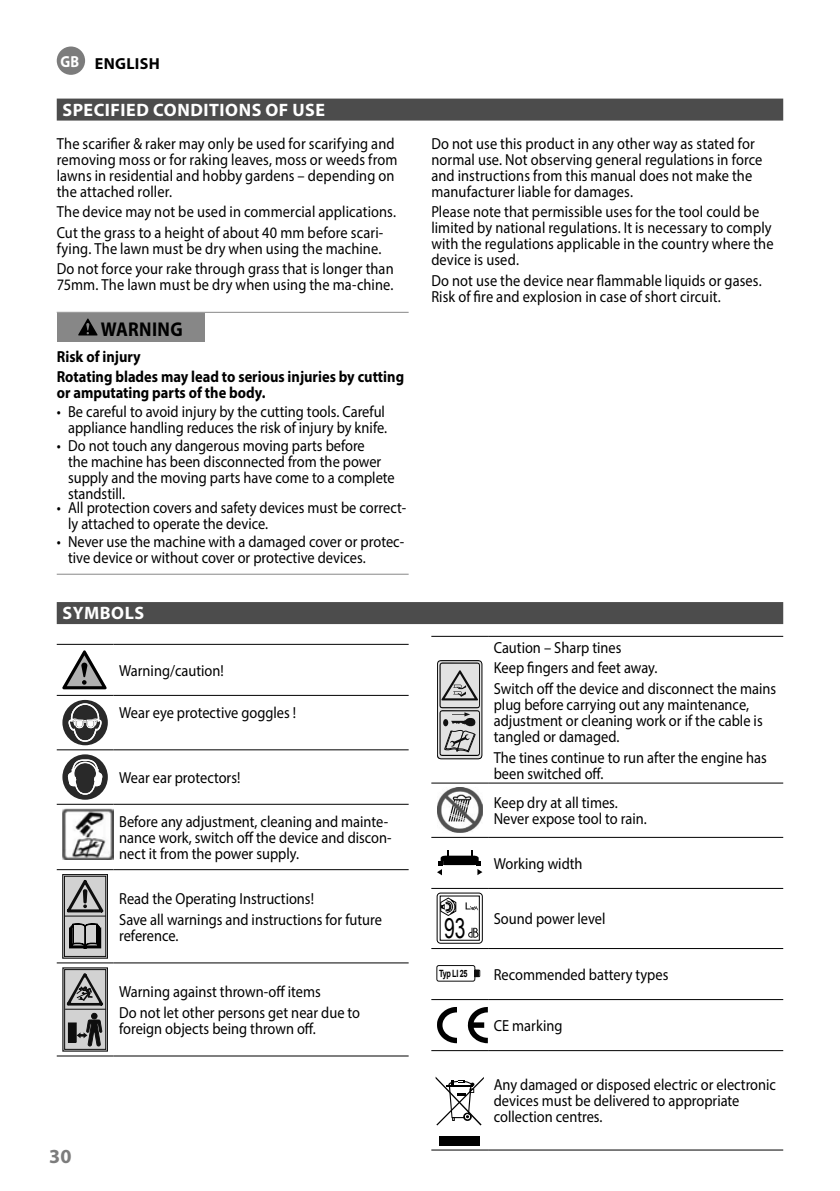
<style>
.page{position:relative;width:840px;height:1191px;background:#fff}
.page>*{position:absolute;margin:0;border:0;box-sizing:border-box;transform-origin:0 0}
.t1{font:700 36.4px "Arial Narrow";color:#000;scale:.66 1}
.t2{font:27.4px "Arial Narrow";color:#000;scale:.86 1}
.t3{font:700 20px "Myriad Pro";letter-spacing:.02em;color:#000;scale:.9 1}
.t4{font:700 20px "Myriad Pro";color:#7c7c7c}
.t5{font:700 18px "Myriad Pro";letter-spacing:.03em;color:#fff}
.t6{font:16px/16px "Myriad Pro";color:#000;scale:.9 1}
.t7{font:700 16px/20.6px "Myriad Pro";color:#000;scale:.9 1}
.t8{font:700 16px "Myriad Pro";letter-spacing:.02em;color:#000}
.t9{font:700 11.6px "Eras ITC";color:#000;scale:.88 1}
.t10{font:700 10px "Arial";letter-spacing:-.05em;color:#000;scale:.73 1}
.t11{font:8.4px "Arial";color:#121212;scale:.87 1}
.t12{font:3.4px "Myriad Pro";color:#000}
.s1{color:#fff}
</style>
<div class="page">
<div style="left:57px;top:99px;width:725px;height:22px;background:#4c4c4c"></div>
<hr style="left:57px;top:312px;width:351px;height:1px;background:#878787">
<hr style="left:57px;top:573px;width:351px;height:1px;background:#878787">
<div style="left:57px;top:313px;width:147px;height:28px;background:#878787"></div>
<svg style="left:78px;top:318px;width:20px;height:17px"></svg>
<div style="left:57px;top:602px;width:725px;height:22px;background:#4c4c4c"></div>
<hr style="left:57px;top:695px;width:56px;height:1px;background:#000">
<hr style="left:113px;top:695px;width:295px;height:1px;background:#000">
<hr style="left:57px;top:749px;width:56px;height:1px;background:#000">
<hr style="left:113px;top:749px;width:295px;height:1px;background:#000">
<hr style="left:57px;top:962px;width:56px;height:1px;background:#000">
<hr style="left:113px;top:962px;width:295px;height:1px;background:#000">
<hr style="left:57px;top:644px;width:56px;height:1px;background:#000">
<hr style="left:113px;top:644px;width:295px;height:1px;background:#000">
<hr style="left:57px;top:804px;width:56px;height:1px;background:#000">
<hr style="left:113px;top:804px;width:295px;height:1px;background:#000">
<hr style="left:57px;top:869px;width:56px;height:1px;background:#000">
<hr style="left:113px;top:869px;width:295px;height:1px;background:#000">
<hr style="left:57px;top:1055px;width:56px;height:1px;background:#000">
<hr style="left:113px;top:1055px;width:295px;height:1px;background:#000">
<svg style="left:62px;top:650px;width:44px;height:39px"></svg>
<svg style="left:62px;top:700px;width:46px;height:45px"></svg>
<svg style="left:62px;top:754px;width:46px;height:45px"></svg>
<img style="left:62px;top:809px;width:51px;height:50px">
<svg style="left:62px;top:874px;width:46px;height:84px"></svg>
<svg style="left:62px;top:967px;width:46px;height:84px"></svg>
<hr style="left:431px;top:782px;width:57px;height:1px;background:#000">
<hr style="left:488px;top:782px;width:294px;height:1px;background:#000">
<hr style="left:431px;top:837px;width:57px;height:1px;background:#000">
<hr style="left:431px;top:948px;width:57px;height:1px;background:#000">
<hr style="left:488px;top:948px;width:294px;height:1px;background:#000">
<hr style="left:431px;top:999px;width:57px;height:1px;background:#000">
<hr style="left:488px;top:999px;width:294px;height:1px;background:#000">
<hr style="left:431px;top:1050px;width:57px;height:1px;background:#000">
<hr style="left:488px;top:1050px;width:294px;height:1px;background:#000">
<hr style="left:431px;top:1149px;width:57px;height:1px;background:#000">
<hr style="left:431px;top:636px;width:57px;height:1px;background:#000">
<hr style="left:488px;top:636px;width:294px;height:1px;background:#000">
<hr style="left:488px;top:837px;width:294px;height:1px;background:#000">
<hr style="left:431px;top:888px;width:57px;height:1px;background:#000">
<hr style="left:488px;top:888px;width:294px;height:1px;background:#000">
<hr style="left:488px;top:1149px;width:294px;height:1px;background:#000">
<svg style="left:437px;top:660px;width:45px;height:99px"></svg>
<img style="left:437px;top:787px;width:45px;height:46px">
<svg style="left:437px;top:850px;width:45px;height:25px"></svg>
<svg style="left:436px;top:893px;width:46px;height:50px"></svg>
<svg style="left:436px;top:965px;width:44px;height:17px"></svg>
<svg style="left:467px;top:1007px;width:20px;height:36px"></svg>
<svg style="left:437px;top:1007px;width:20px;height:36px"></svg>
<div style="left:439px;top:1135px;width:40px;height:10px;background:#000"></div>
<svg style="left:435px;top:1076px;width:48px;height:49px"></svg>
<div style="left:58px;top:48px;width:26px;height:26px;background:#7c7c7c;border-radius:50%"></div>
<div style="left:57px;top:47px;width:28px;height:28px;border:2px solid #7c7c7c;border-radius:50%"></div>
<p class="t8" style="left:60px;top:53px;width:101px"><span class="s1">GB</span> ENGLISH</p>
<p class="t5" style="left:63px;top:98px;width:264px">SPECIFIED CONDITIONS OF USE</p>
<p class="t6" style="left:57px;top:135px;width:380px">The scarifier &amp; raker may only be used for scarifying and removing moss or for raking leaves, moss or weeds from lawns in residential and hobby gardens – depending on the attached roller.</p>
<p class="t6" style="left:57px;top:201px;width:378px;line-height:20.6px">The device may not be used in commercial applications.<br>Cut the grass to a height of about 40 mm before scari-</p>
<p class="t6" style="left:57px;top:238px;width:375px;line-height:20.6px">fying. The lawn must be dry when using the machine.<br>Do not force your rake through grass that is longer than</p>
<p class="t6" style="left:57px;top:277px;width:375px">75mm. The lawn must be dry when using the ma-chine.</p>
<p class="t3" style="left:101px;top:316px;width:93px">WARNING</p>
<p class="t7" style="left:57px;top:345px;width:387px">Risk of injury<br>Rotating blades may lead to serious injuries by cutting</p>
<p class="t7" style="left:57px;top:382px;width:233px">or amputating parts of the body.</p>
<p class="t6" style="left:57px;top:403px;width:368px;text-align:right">• Be careful to avoid injury by the cutting tools. Careful appliance handling reduces the risk of injury by knife.</p>
<p class="t6" style="left:68px;top:437px;width:364px;text-indent:-11px">• Do not touch any dangerous moving parts before<br>the machine has been disconnected from the power supply and the moving parts have come to a complete standstill.</p>
<p class="t6" style="left:68px;top:499px;width:377px;text-indent:-11px">• All protection covers and safety devices must be correct&shy;ly attached to operate the device.</p>
<p class="t6" style="left:68px;top:533px;width:375px;text-indent:-11px">• Never use the machine with a damaged cover or protec&shy;tive device or without cover or protective devices.</p>
<p class="t5" style="left:63px;top:601px;width:83px">SYMBOLS</p>
<p class="t6" style="left:119px;top:662px;width:118px">Warning/caution!</p>
<p class="t6" style="left:119px;top:704px;width:198px">Wear eye protective goggles !</p>
<p class="t9" style="left:164px;top:711px;width:62px">IEVL 1840</p>
<p class="t6" style="left:119px;top:769px;width:136px">Wear ear protectors!</p>
<p class="t6" style="left:119px;top:813px;width:304px">Before any adjustment, cleaning and mainte&shy;nance work, switch off the device and discon&shy;nect it from the power supply.</p>
<p class="t12" style="left:197px;top:773px;width:21px">Made in China</p>
<p class="t11" style="left:76px;top:777px;width:222px">Ikra GmbH, Schlesierstraße 36, D-64839 Münster, Germany</p>
<h1 class="t1" style="left:132px;top:822px;width:51px">104</h1>
<p class="t6" style="left:119px;top:888px;width:293px;line-height:20.6px">Read the Operating Instructions!<br>Save all warnings and instructions for future</p>
<p class="t6" style="left:119px;top:927px;width:67px">reference.</p>
<p class="t4" style="left:49px;top:1142px;width:24px">30</p>
<p class="t6" style="left:119px;top:981px;width:269px;line-height:20.6px">Warning against thrown-off items<br>Do not let other persons get near due to</p>
<p class="t6" style="left:119px;top:1020px;width:220px">foreign objects being thrown off.</p>
<p class="t6" style="left:431px;top:135px;width:369px">Do not use this product in any other way as stated for normal use. Not observing general regulations in force and instructions from this manual does not make the manufacturer liable for damages.</p>
<p class="t6" style="left:431px;top:203px;width:381px">Please note that permissible uses for the tool could be limited by national regulations. It is necessary to comply with the regulations applicable in the country where the device is used.</p>
<p class="t6" style="left:431px;top:272px;width:368px">Do not use the device near flammable liquids or gases.<br>Risk of fire and explosion in case of short circuit.</p>
<p class="t6" style="left:493px;top:637px;width:315px;line-height:20.6px">Caution – Sharp tines<br>Keep fingers and feet away.<br>Switch off the device and disconnect the mains</p>
<p class="t6" style="left:493px;top:696px;width:300px">plug before carrying out any maintenance, adjustment or cleaning work or if the cable is tangled or damaged.</p>
<p class="t6" style="left:493px;top:749px;width:304px">The tines continue to run after the engine has been switched off.</p>
<p class="t6" style="left:493px;top:794px;width:171px">Keep dry at all times.<br>Never expose tool to rain.</p>
<p class="t6" style="left:493px;top:855px;width:100px">Working width</p>
<h2 class="t2" style="left:444px;top:907px;width:26px">93</h2>
<p class="t6" style="left:493px;top:911px;width:126px">Sound power level</p>
<p class="t10" style="left:439px;top:966px;width:40px">Typ LI 25</p>
<p class="t6" style="left:493px;top:966px;width:195px">Recommended battery types</p>
<p class="t6" style="left:493px;top:1017px;width:78px">CE marking</p>
<p class="t6" style="left:493px;top:1076px;width:315px">Any damaged or disposed electric or electronic devices must be delivered to appropriate collection centres.</p>
</div>
